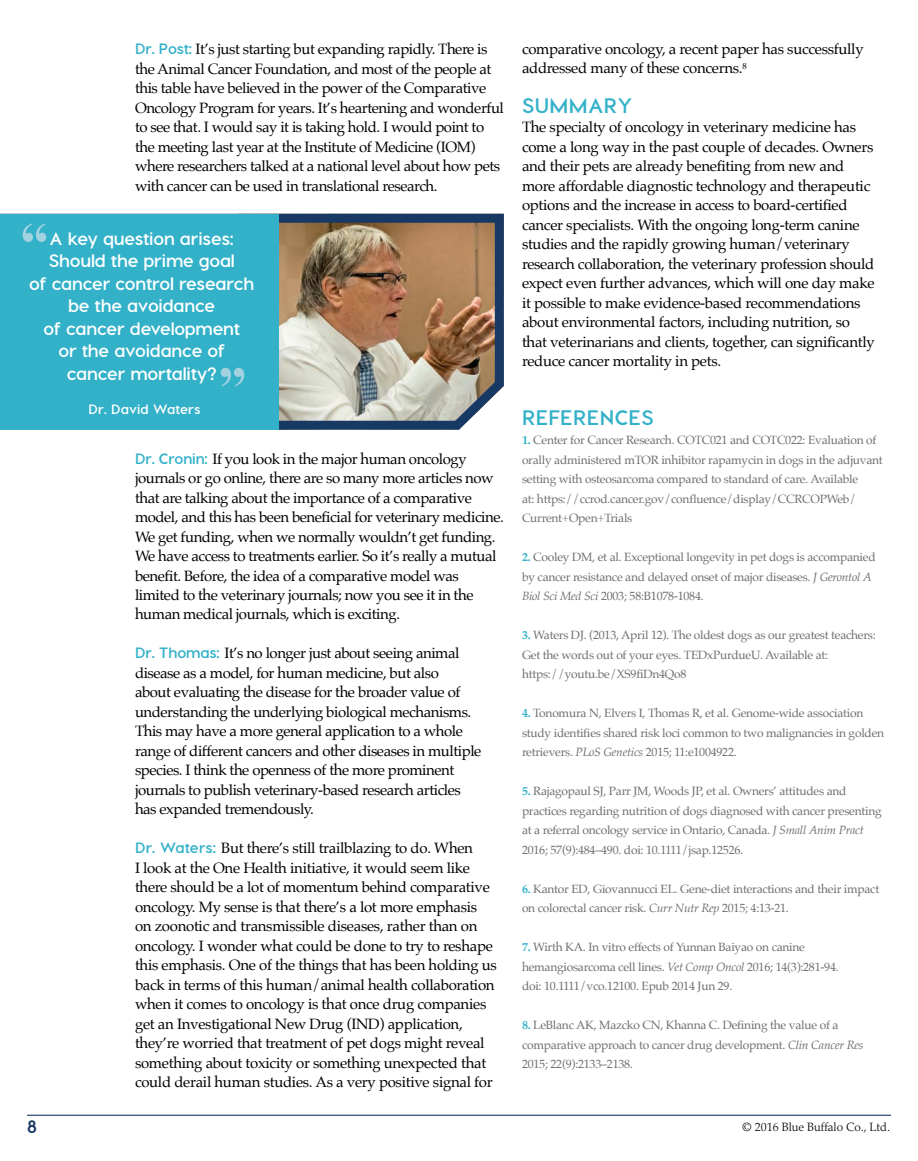
<style>
.page{position:relative;width:918px;height:1161px;background:#fff}
.page>*{position:absolute;margin:0;border:0;box-sizing:border-box;transform-origin:0 0}
.t1{font:700 21px "Visby CF";letter-spacing:.02em;color:#32b1c9}
.t2{font:700 18px/22.5px "Visby CF";letter-spacing:-.01em;color:#fff;text-align:center}
.t3{font:700 18px "Visby CF";color:#183964}
.t4{font:15px/19.5px "Palatino";letter-spacing:-.02em;color:#000}
.t5{font:700 13.5px "Visby CF";letter-spacing:.01em;color:#fff}
.t6{font:12px/19.5px "Palatino";letter-spacing:-.02em;color:#6d6e71}
.t7{font:300 12px "Palatino LT Std";color:#000}
.s1{font-family:"Visby CF";font-weight:700;color:#32b1c9}
.s2{font-weight:700;color:#32b1c9}
.s3{font-style:italic}
</style>
<div class="page">
<hr style="left:27px;top:1115px;width:864px;height:1px;background:#183964">
<img style="left:0;top:213px;width:504px;height:217px">
<div style="left:0;top:214px;width:279px;height:216px;background:#32b1c9"></div>
<svg style="left:23px;top:223px;width:23px;height:19px"></svg>
<svg style="left:221px;top:368px;width:23px;height:18px"></svg>
<p class="t4" style="left:135px;top:39px;width:371px"><span class="s1">Dr. Post:</span> It’s just starting but expanding rapidly. There is the Animal Cancer Foundation, and most of the people at this table have believed in the power of the Comparative Oncology Program for years. It’s heartening and wonderful to see that. I would say it is taking hold. I would point to the meeting last year at the Institute of Medicine (IOM) where researchers talked at a national level about how pets with cancer can be used in translational research.</p>
<p class="t2" style="left:29px;top:227px;width:227px">A key question arises:<br>Should the prime goal<br>of cancer control research be the avoidance<br>of cancer development<br>or the avoidance of cancer mortality?</p>
<p class="t5" style="left:89px;top:401px;width:114px">Dr. David Waters</p>
<p class="t4" style="left:135px;top:449px;width:371px"><span class="s1">Dr. Cronin:</span> If you look in the major human oncology journals or go online, there are so many more articles now that are talking about the importance of a comparative model, and this has been beneficial for veterinary medicine.<br>We get funding, when we normally wouldn’t get funding.<br>We have access to treatments earlier. So it’s really a mutual benefit. Before, the idea of a comparative model was limited to the veterinary journals; now you see it in the human medical journals, which is exciting.</p>
<p class="t4" style="left:135px;top:644px;width:348px"><span class="s1">Dr. Thomas:</span> It’s no longer just about seeing animal disease as a model, for human medicine, but also<br>about evaluating the disease for the broader value of understanding the underlying biological mechanisms.<br>This may have a more general application to a whole range of different cancers and other diseases in multiple species. I think the openness of the more prominent journals to publish veterinary-based research articles has expanded tremendously.</p>
<p class="t4" style="left:135px;top:839px;width:363px"><span class="s1">Dr. Waters:</span> But there’s still trailblazing to do. When<br>I look at the One Health initiative, it would seem like there should be a lot of momentum behind comparative oncology. My sense is that there’s a lot more emphasis on zoonotic and transmissible diseases, rather than on oncology. I wonder what could be done to try to reshape this emphasis. One of the things that has been holding us back in terms of this human/animal health collaboration when it comes to oncology is that once drug companies get an Investigational New Drug (IND) application, they’re worried that treatment of pet dogs might reveal something about toxicity or something unexpected that could derail human studies. As a very positive signal for</p>
<p class="t4" style="left:522px;top:39px;width:343px">comparative oncology, a recent paper has successfully addressed many of these concerns.<sup>8</sup></p>
<h1 class="t1" style="left:522px;top:92px;width:112px">SUMMARY</h1>
<p class="t4" style="left:522px;top:117px;width:354px">The specialty of oncology in veterinary medicine has come a long way in the past couple of decades. Owners and their pets are already benefiting from new and more affordable diagnostic technology and therapeutic options and the increase in access to board-certified cancer specialists. With the ongoing long-term canine studies and the rapidly growing human/veterinary research collaboration, the veterinary profession should expect even further advances, which will one day make it possible to make evidence-based recommendations about environmental factors, including nutrition, so that veterinarians and clients, together, can significantly reduce cancer mortality in pets.</p>
<h1 class="t1" style="left:522px;top:404px;width:133px">REFERENCES</h1>
<p class="t6" style="left:522px;top:430px;width:362px"><span class="s2">1.</span> Center for Cancer Research. COTC021 and COTC022: Evaluation of orally administered mTOR inhibitor rapamycin in dogs in the adjuvant setting with osteosarcoma compared to standard of care. Available<br>at: https://ccrod.cancer.gov/confluence/display/CCRCOPWeb/ Current+Open+Trials</p>
<p class="t6" style="left:522px;top:547px;width:355px"><span class="s2">2.</span> Cooley DM, et al. Exceptional longevity in pet dogs is accompanied by cancer resistance and delayed onset of major diseases. <span class="s3">J Gerontol A<br>Biol Sci Med Sci</span> 2003; 58:B1078-1084.</p>
<p class="t6" style="left:522px;top:625px;width:355px"><span class="s2">3.</span> Waters DJ. (2013, April 12). The oldest dogs as our greatest teachers:<br>Get the words out of your eyes. TEDxPurdueU. Available at: https://youtu.be/XS9fiDn4Qo8</p>
<p class="t6" style="left:522px;top:703px;width:364px"><span class="s2">4.</span> Tonomura N, Elvers I, Thomas R, et al. Genome-wide association study identifies shared risk loci common to two malignancies in golden retrievers. <span class="s3">PLoS Genetics</span> 2015; 11:e1004922.</p>
<p class="t6" style="left:522px;top:781px;width:361px"><span class="s2">5.</span> Rajagopaul SJ, Parr JM, Woods JP, et al. Owners’ attitudes and practices regarding nutrition of dogs diagnosed with cancer presenting at a referral oncology service in Ontario, Canada. <span class="s3">J Small Anim Pract </span>2016; 57(9):484–490. doi: 10.1111/jsap.12526.</p>
<p class="t6" style="left:522px;top:879px;width:359px"><span class="s2">6.</span> Kantor ED, Giovannucci EL. Gene-diet interactions and their impact on colorectal cancer risk. <span class="s3">Curr Nutr Rep</span> 2015; 4:13-21.</p>
<p class="t6" style="left:522px;top:937px;width:318px"><span class="s2">7.</span> Wirth KA. In vitro effects of Yunnan Baiyao on canine hemangiosarcoma cell lines. <span class="s3">Vet Comp Oncol</span> 2016; 14(3):281-94. doi: 10.1111/vco.12100. Epub 2014 Jun 29.</p>
<p class="t6" style="left:522px;top:1015px;width:343px"><span class="s2">8.</span> LeBlanc AK, Mazcko CN, Khanna C. Defining the value of a comparative approach to cancer drug development. <span class="s3">Clin Cancer Res<br></span>2015; 22(9):2133–2138.</p>
<p class="t3" style="left:27px;top:1115px;width:11px">8</p>
<p class="t7" style="left:742px;top:1120px;width:149px">© 2016 Blue Buffalo Co., Ltd.</p>
</div>
